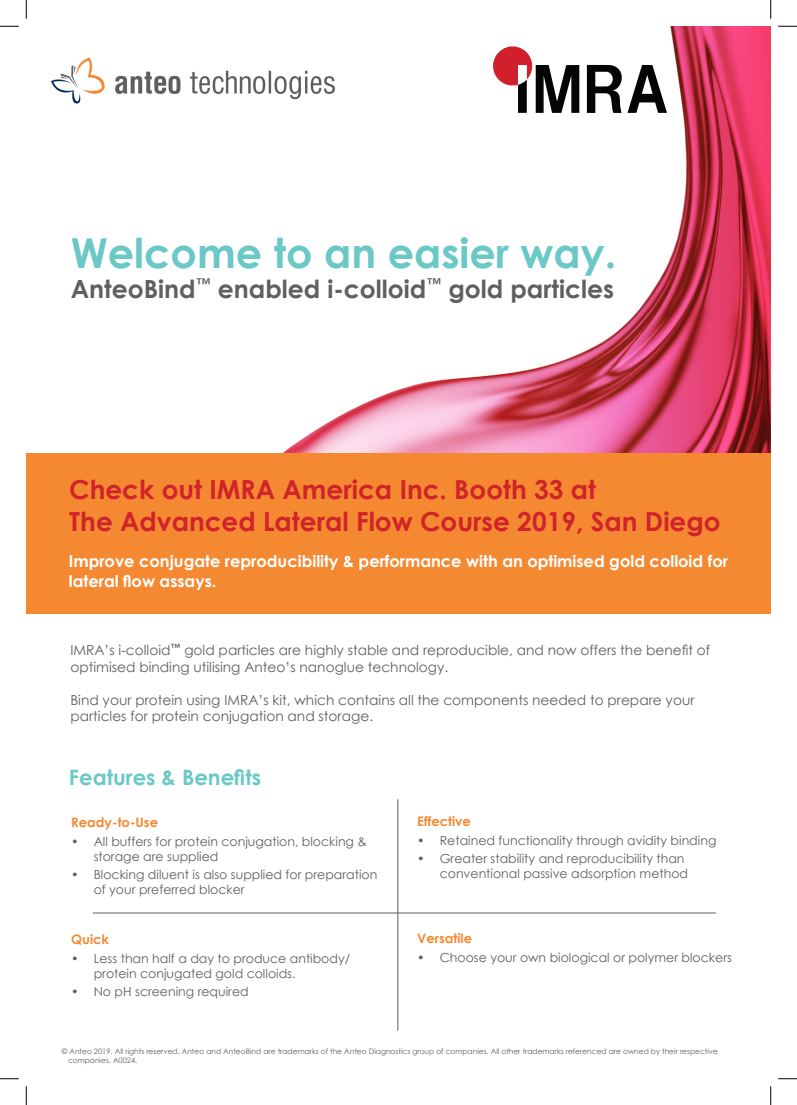
<style>
.page{position:relative;width:797px;height:1105px;background:#fff}
.page>*{position:absolute;margin:0;border:0;box-sizing:border-box;transform-origin:0 0}
.t1{font:700 41.25px "Century Gothic";color:#6ac8c7}
.t2{font:700 26.25px "Century Gothic";color:#d1232a}
.t3{font:700 25px "Century Gothic";color:#5f5f62}
.t4{font:700 21.25px "Century Gothic";color:#6ac8c7}
.t5{font:700 16.25px "Century Gothic";color:#fff}
.t6{font:13.75px "Century Gothic";color:#5f5f62}
.t7{font:700 13.12px "Century Gothic";color:#f58932}
.t8{font:12.5px/15px "Century Gothic";color:#5f5f62}
.t9{font:7.5px "Century Gothic";color:#5f5f62}
</style>
<div class="page">
<img style="left:280px;top:26px;width:490px;height:428px">
<div style="left:26px;top:454px;width:744px;height:160px;background:#f58932"></div>
<img style="left:51px;top:33px;width:294px;height:92px">
<svg style="left:493px;top:46px;width:175px;height:69px"></svg>
<hr style="left:397px;top:799px;width:1px;height:232px;background:#5f5f62">
<hr style="left:93px;top:913px;width:623px;height:1px;background:#5f5f62">
<svg style="left:0;top:25px;width:19px;height:2px"></svg>
<svg style="left:778px;top:25px;width:19px;height:2px"></svg>
<svg style="left:0;top:1078px;width:19px;height:1px"></svg>
<svg style="left:778px;top:1078px;width:19px;height:1px"></svg>
<svg style="left:25px;top:0;width:2px;height:19px"></svg>
<svg style="left:25px;top:1086px;width:2px;height:19px"></svg>
<svg style="left:770px;top:0;width:1px;height:19px"></svg>
<svg style="left:770px;top:1086px;width:1px;height:19px"></svg>
<p class="t1" style="left:71px;top:221px;width:547px">Welcome to an easier way.</p>
<p class="t3" style="left:71px;top:270px;width:544px">AnteoBind<sup>™</sup> enabled i-colloid<sup>™</sup> gold particles</p>
<p class="t2" style="left:69px;top:470px;width:528px">Check out IMRA America Inc. Booth 33 at</p>
<p class="t2" style="left:69px;top:501px;width:652px">The Advanced Lateral Flow Course 2019, San Diego</p>
<p class="t5" style="left:69px;top:549px;width:660px">Improve conjugate reproducibility &amp; performance with an optimised gold colloid for</p>
<p class="t5" style="left:69px;top:568px;width:149px">lateral flow assays.</p>
<p class="t6" style="left:70px;top:640px;width:641px">IMRA’s i-colloid<sup>™</sup> gold particles are highly stable and reproducible, and now offers the benefit of</p>
<p class="t6" style="left:70px;top:657px;width:379px">optimised binding utilising Anteo’s nanoglue technology.</p>
<p class="t6" style="left:70px;top:690px;width:625px">Bind your protein using IMRA’s kit, which contains all the components needed to prepare your</p>
<p class="t6" style="left:70px;top:706px;width:304px">particles for protein conjugation and storage.</p>
<p class="t4" style="left:69px;top:761px;width:194px">Features &amp; Benefits</p>
<p class="t7" style="left:71px;top:812px;width:88px">Ready-to-Use</p>
<p class="t8" style="left:94px;top:833px;width:275px;text-indent:-23px">• All buffers for protein conjugation, blocking &amp; storage are supplied</p>
<p class="t8" style="left:94px;top:867px;width:285px;text-indent:-23px">• Blocking diluent is also supplied for preparation of your preferred blocker</p>
<p class="t7" style="left:71px;top:929px;width:40px">Quick</p>
<p class="t8" style="left:94px;top:951px;width:258px;text-indent:-23px">• Less than half a day to produce antibody/ protein conjugated gold colloids.</p>
<p class="t8" style="left:71px;top:984px;width:179px">• No pH screening required</p>
<p class="t7" style="left:417px;top:811px;width:55px">Effective</p>
<p class="t8" style="left:417px;top:832px;width:301px">• Retained functionality through avidity binding</p>
<p class="t8" style="left:417px;top:851px;width:272px;text-align:right">• Greater stability and reproducibility than conventional passive adsorption method</p>
<p class="t7" style="left:417px;top:928px;width:56px">Versatile</p>
<p class="t8" style="left:417px;top:949px;width:316px">• Choose your own biological or polymer blockers</p>
<p class="t9" style="left:62px;top:1046px;width:657px">© Anteo 2019. All rights reserved. Anteo and AnteoBind are trademarks of the Anteo Diagnostics group of companies. All other trademarks referenced are owned by their respective</p>
<p class="t9" style="left:68px;top:1055px;width:71px">companies. A0024.</p>
</div>
